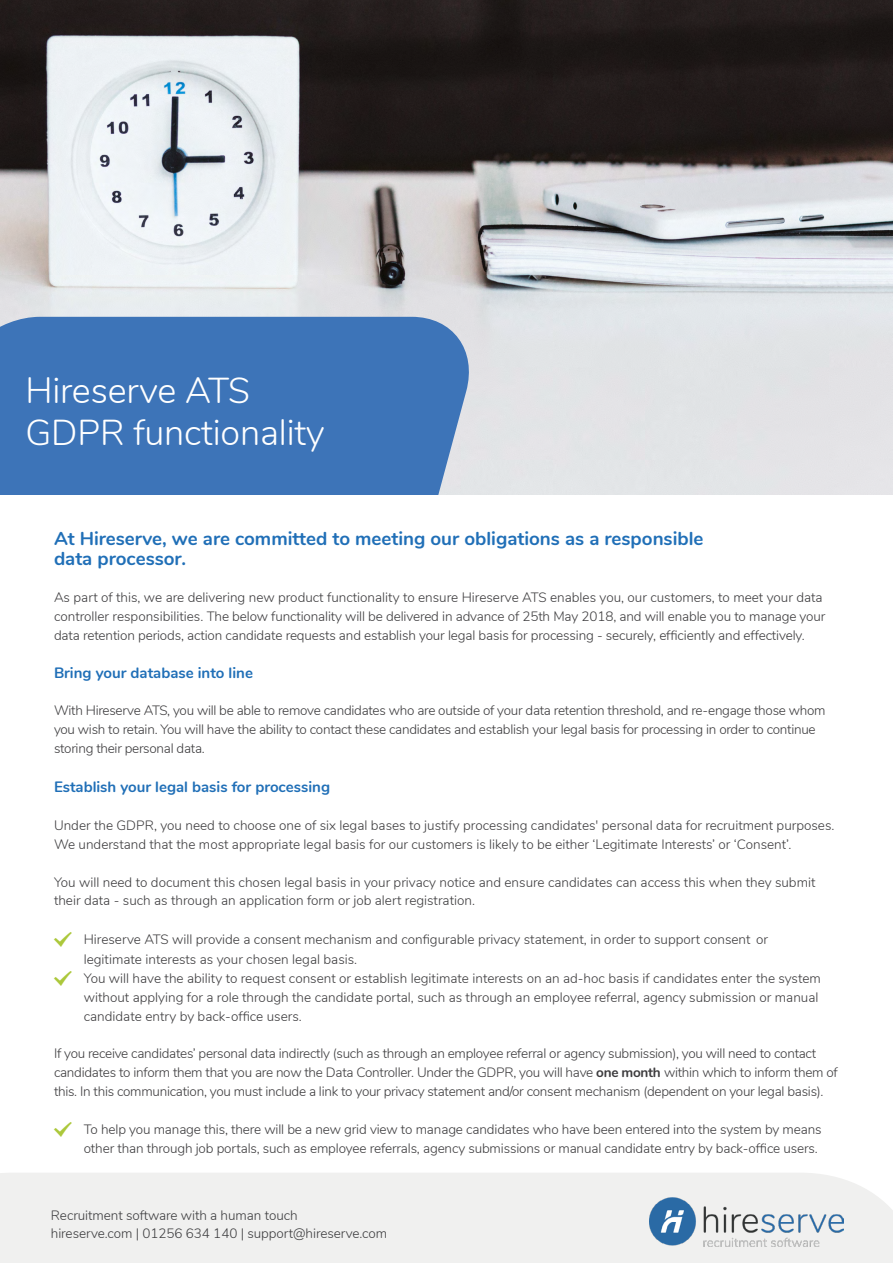
<style>
.page{position:relative;width:893px;height:1263px;background:#fff}
.page>*{position:absolute;margin:0;border:0;box-sizing:border-box;transform-origin:0 0}
.t1{font:300 36px/42px "Nunito";letter-spacing:-.005em;color:#fff}
.t2{font:700 18.75px/19.5px "Nunito";color:#206fb7}
.t3{font:700 15px "Nunito";color:#206fb7}
.t4{font:300 13.5px/18.8px "Nunito";letter-spacing:-.01em;color:#3d3c3e}
.t5{font:300 13.5px/18px "Nunito";letter-spacing:-.005em;color:#3d3d3f}
.s1{font-weight:700}
</style>
<div class="page">
<img style="left:0;top:0;width:893px;height:495px">
<div style="left:0;top:317px;width:477px;height:178px;background:#3d74b8"></div>
<div style="left:0;top:1173px;width:893px;height:90px;background:#f0f0ef"></div>
<img style="left:649px;top:1197px;width:194px;height:49px">
<h1 class="t1" style="left:26px;top:368px;width:301px">Hireserve ATS<br>GDPR functionality</h1>
<h2 class="t2" style="left:54px;top:528px;width:651px">At Hireserve, we are committed to meeting our obligations as a responsible data processor.</h2>
<p class="t4" style="left:54px;top:587px;width:773px">As part of this, we are delivering new product functionality to ensure Hireserve ATS enables you, our customers, to meet your data controller responsibilities. The below functionality will be delivered in advance of 25th May 2018, and will enable you to manage your data retention periods, action candidate requests and establish your legal basis for processing - securely, efficiently and effectively.</p>
<p class="t3" style="left:54px;top:662px;width:200px">Bring your database into line</p>
<p class="t4" style="left:54px;top:701px;width:773px">With Hireserve ATS, you will be able to remove candidates who are outside of your data retention threshold, and re-engage those whom you wish to retain. You will have the ability to contact these candidates and establish your legal basis for processing in order to continue storing their personal data.</p>
<p class="t3" style="left:54px;top:776px;width:278px">Establish your legal basis for processing</p>
<p class="t4" style="left:54px;top:815px;width:782px">Under the GDPR, you need to choose one of six legal bases to justify processing candidates' personal data for recruitment purposes.<br>We understand that the most appropriate legal basis for our customers is likely to be either ‘Legitimate Interests’ or ‘Consent’.</p>
<p class="t4" style="left:54px;top:872px;width:763px">You will need to document this chosen legal basis in your privacy notice and ensure candidates can access this when they submit their data - such as through an application form or job alert registration.</p>
<p class="t4" style="left:84px;top:929px;width:739px;line-height:19.2px">Hireserve ATS will provide a consent mechanism and configurable privacy statement, in order to support consent or legitimate interests as your chosen legal basis.<br>You will have the ability to request consent or establish legitimate interests on an ad-hoc basis if candidates enter the system without applying for a role through the candidate portal, such as through an employee referral, agency submission or manual candidate entry by back-office users.</p>
<p class="t4" style="left:54px;top:1043px;width:785px">If you receive candidates’ personal data indirectly (such as through an employee referral or agency submission), you will need to contact candidates to inform them that you are now the Data Controller. Under the GDPR, you will have <span class="s1">one month</span> within which to inform them of this. In this communication, you must include a link to your privacy statement and/or consent mechanism (dependent on your legal basis).</p>
<p class="t4" style="left:84px;top:1119px;width:739px">To help you manage this, there will be a new grid view to manage candidates who have been entered into the system by means other than through job portals, such as employee referrals, agency submissions or manual candidate entry by back-office users.</p>
<p class="t5" style="left:51px;top:1206px;width:338px">Recruitment software with a human touch<br>hireserve.com | 01256 634 140 | support@hireserve.com</p>
</div>
